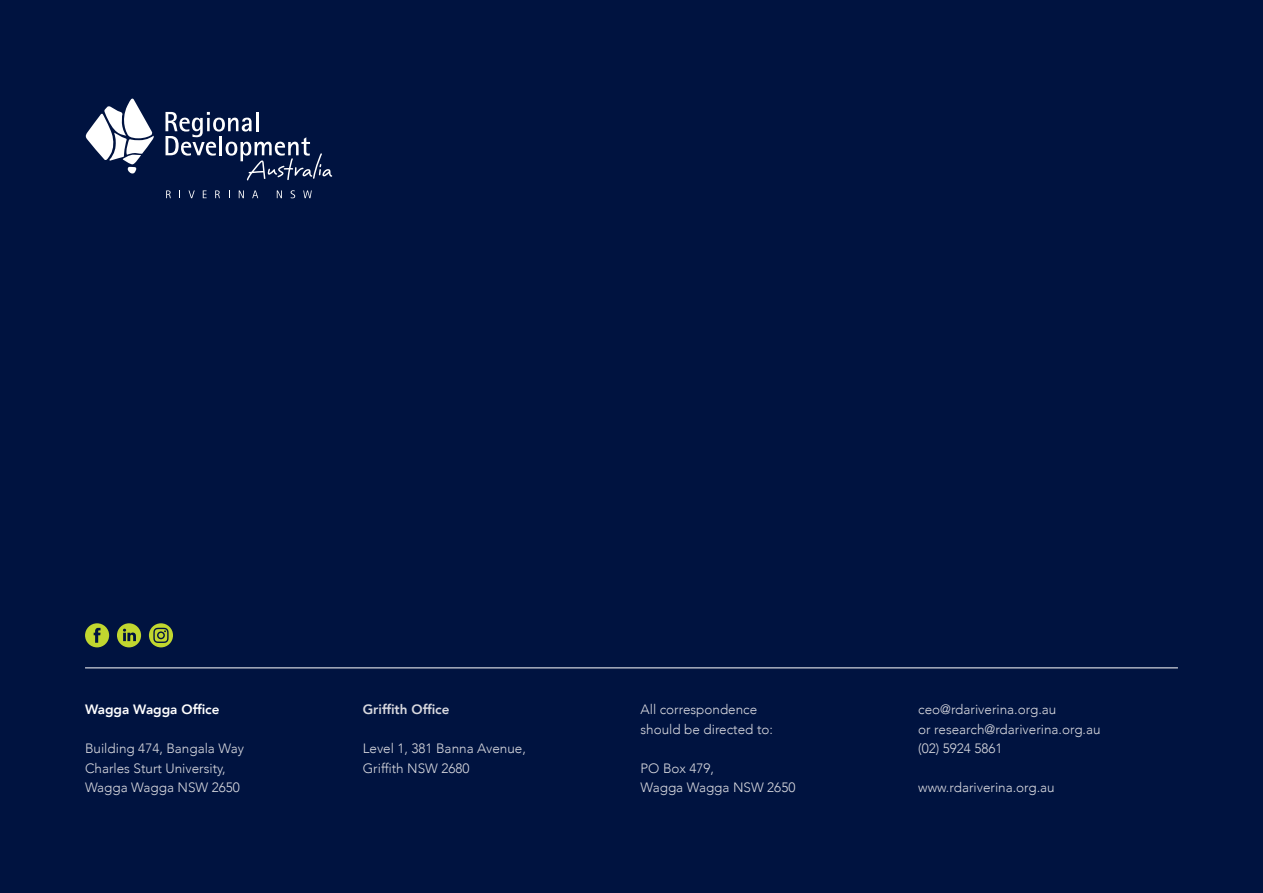
<style>
.page{position:relative;width:1263px;height:893px;background:#001340}
.page>*{position:absolute;margin:0;border:0;box-sizing:border-box;transform-origin:0 0}
.t1{font:300 13.5px/19.5px "Avenir";color:#d9d9df}
.t2{font:800 13.5px "Avenir";color:#fff}
.t3{font:800 13.5px "Avenir";color:#d9d9df}
</style>
<div class="page">
<svg style="left:85px;top:98px;width:69px;height:75px"></svg>
<svg style="left:166px;top:190px;width:5px;height:8px"></svg>
<svg style="left:189px;top:190px;width:6px;height:8px"></svg>
<svg style="left:203px;top:190px;width:4px;height:8px"></svg>
<svg style="left:215px;top:190px;width:5px;height:8px"></svg>
<svg style="left:239px;top:190px;width:5px;height:8px"></svg>
<svg style="left:252px;top:190px;width:6px;height:8px"></svg>
<svg style="left:277px;top:190px;width:5px;height:8px"></svg>
<svg style="left:291px;top:190px;width:4px;height:8px"></svg>
<svg style="left:303px;top:190px;width:9px;height:8px"></svg>
<svg style="left:165px;top:112px;width:167px;height:68px"></svg>
<svg style="left:85px;top:623px;width:24px;height:24px"></svg>
<hr style="left:85px;top:667px;width:1093px;height:1px;background:#fff">
<svg style="left:149px;top:623px;width:24px;height:24px"></svg>
<svg style="left:117px;top:623px;width:24px;height:24px"></svg>
<p class="t2" style="left:85px;top:699px;width:136px">Wagga Wagga Office</p>
<p class="t1" style="left:85px;top:739px;width:160px">Building 474, Bangala Way</p>
<p class="t1" style="left:85px;top:758px;width:156px">Charles Sturt University,<br>Wagga Wagga NSW 2650</p>
<p class="t3" style="left:363px;top:699px;width:88px">Griffith Office</p>
<p class="t1" style="left:363px;top:739px;width:165px">Level 1, 381 Banna Avenue,<br>Griffith NSW 2680</p>
<p class="t1" style="left:640px;top:700px;width:118px">All correspondence</p>
<p class="t1" style="left:640px;top:719px;width:134px">should be directed to:</p>
<p class="t1" style="left:640px;top:758px;width:156px">PO Box 479,<br>Wagga Wagga NSW 2650</p>
<p class="t1" style="left:918px;top:700px;width:184px">ceo@rdariverina.org.au<br>or research@rdariverina.org.au</p>
<p class="t1" style="left:918px;top:739px;width:86px">(02) 5924 5861</p>
<p class="t1" style="left:918px;top:778px;width:138px">www.rdariverina.org.au</p>
</div>
